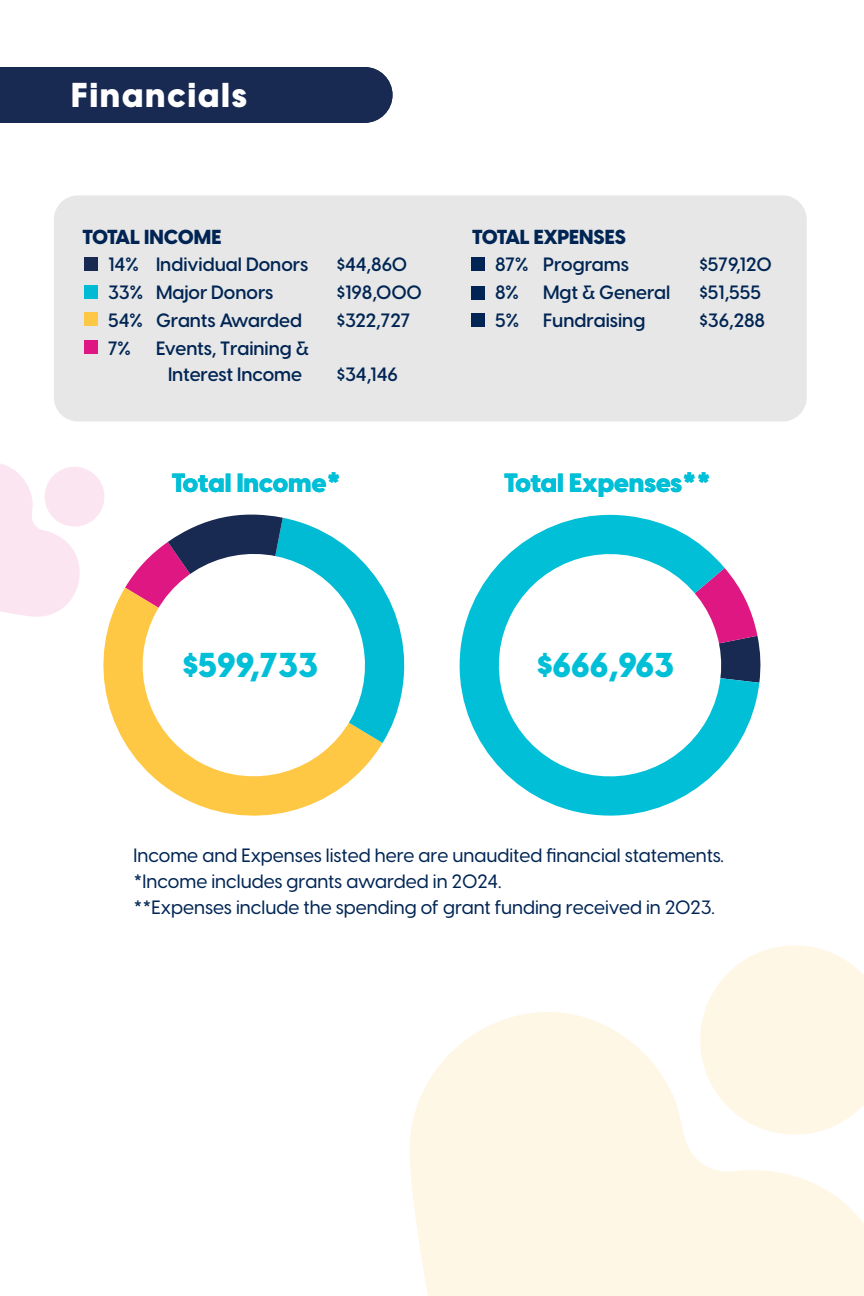
<style>
.page{position:relative;width:864px;height:1296px;background:#fff}
.page>*{position:absolute;margin:0;border:0;box-sizing:border-box;transform-origin:0 0}
.t1{font:800 34px "Visby CF";letter-spacing:.05em;color:#fff}
.t2{font:800 34px "Visby CF";color:#00bfd7}
.t3{font:800 26px "Visby CF";color:#00bfd7}
.t4{font:800 20px "Visby CF";color:#002554}
.t5{font:600 19px/26px "Visby CF";color:#002554;text-align:center}
.t6{font:500 19px/26px "Visby CF";color:#002554}
</style>
<div class="page">
<div style="left:54px;top:195px;width:753px;height:227px;background:#e7e7e7;border-radius:24px"></div>
<svg style="left:103px;top:588px;width:280px;height:228px"></svg>
<svg style="left:125px;top:514px;width:280px;height:229px"></svg>
<svg style="left:127px;top:538px;width:254px;height:254px"></svg>
<svg style="left:459px;top:514px;width:300px;height:302px"></svg>
<svg style="left:483px;top:538px;width:254px;height:254px"></svg>
<svg style="left:0;top:463px;width:104px;height:154px"></svg>
<svg style="left:409px;top:1012px;width:455px;height:284px;fill:#fff7e6"></svg>
<svg style="left:688px;top:945px;width:176px;height:202px"></svg>
<div style="left:337px;top:67px;width:56px;height:56px;background:#182952;border-radius:50%"></div>
<div style="left:0;top:67px;width:363px;height:56px;background:#182952"></div>
<div style="left:84px;top:257px;width:13px;height:13px;background:#182952"></div>
<div style="left:84px;top:286px;width:13px;height:13px;background:#00bbd3"></div>
<div style="left:84px;top:313px;width:13px;height:13px;background:#ffc844"></div>
<div style="left:84px;top:341px;width:13px;height:13px;background:#de1783"></div>
<div style="left:472px;top:314px;width:13px;height:13px;background:#002554"></div>
<div style="left:472px;top:257px;width:13px;height:14px;background:#002554"></div>
<div style="left:472px;top:286px;width:13px;height:14px;background:#002554"></div>
<h1 class="t1" style="left:71px;top:68px;width:253px">Program Stats</h1>
<h1 class="t1" style="left:71px;top:68px;width:177px">Financials</h1>
<p class="t4" style="left:82px;top:220px;width:141px">TOTAL INCOME</p>
<p class="t5" style="left:108px;top:250px;width:202px">14% Individual Donors</p>
<p class="t5" style="left:337px;top:250px;width:72px">$44,860</p>
<p class="t5" style="left:108px;top:278px;width:167px">33% Major Donors</p>
<p class="t5" style="left:337px;top:278px;width:87px">$198,000</p>
<p class="t5" style="left:108px;top:306px;width:196px">54% Grants Awarded</p>
<p class="t5" style="left:337px;top:306px;width:75px">$322,727</p>
<p class="t5" style="left:108px;top:334px;width:24px">7%</p>
<p class="t5" style="left:156px;top:334px;width:155px">Events, Training &amp;<br>Interest Income</p>
<p class="t5" style="left:337px;top:360px;width:63px">$34,146</p>
<p class="t4" style="left:472px;top:220px;width:155px">TOTAL EXPENSES</p>
<p class="t5" style="left:495px;top:250px;width:136px">87% Programs</p>
<p class="t5" style="left:700px;top:250px;width:74px">$579,120</p>
<p class="t5" style="left:495px;top:278px;width:25px">8%</p>
<p class="t5" style="left:543px;top:278px;width:129px">Mgt &amp; General</p>
<p class="t5" style="left:700px;top:278px;width:63px">$51,555</p>
<p class="t5" style="left:495px;top:306px;width:25px">5%</p>
<p class="t5" style="left:543px;top:306px;width:104px">Fundraising</p>
<p class="t5" style="left:700px;top:306px;width:67px">$36,288</p>
<h2 class="t3" style="left:172px;top:462px;width:171px">Total Income*</h2>
<h2 class="t3" style="left:504px;top:462px;width:208px">Total Expenses**</h2>
<h1 class="t2" style="left:183px;top:638px;width:137px">$599,733</h1>
<h1 class="t2" style="left:537px;top:638px;width:138px">$666,963</h1>
<p class="t6" style="left:133px;top:841px;width:592px">Income and Expenses listed here are unaudited financial statements. *Income includes grants awarded in 2024.<br>**Expenses include the spending of grant funding received in 2023.</p>
</div>
